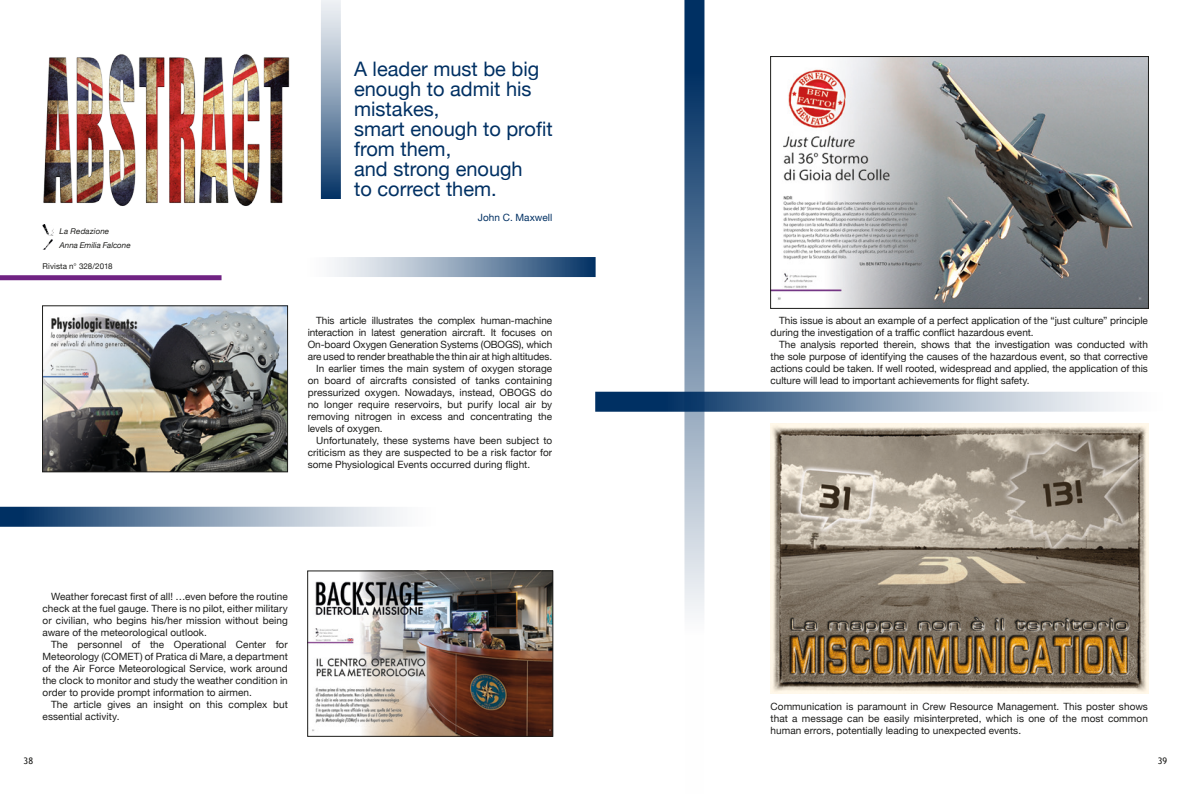
<style>
.page{position:relative;width:1191px;height:794px;background:#fff}
.page>*{position:absolute;margin:0;border:0;box-sizing:border-box;transform-origin:0 0}
.t1{font:20px/20px "Helvetica Neue";color:#003063}
.t2{font:10px/12px "Helvetica Neue";color:#1d1d1b;text-align:justify}
.t3{font:10px "Helvetica Neue";color:#003063}
.t4{font:9px "Trebuchet MS";color:#1d1d1b}
.t5{font:italic 8px/14.1px "Helvetica Neue";color:#1d1d1b}
.t6{font:8px "Helvetica Neue";letter-spacing:.01em;color:#1d1d1b}
</style>
<div class="page">
<svg style="left:595px;top:392px;width:525px;height:20px;background:#7b93ae"></svg>
<img style="left:772px;top:58px;width:374px;height:248px">
<div style="left:770px;top:56px;width:378px;height:252px;border:1px solid #1d1d1b"></div>
<img style="left:44px;top:308px;width:242px;height:162px">
<div style="left:42px;top:306px;width:246px;height:166px;border:1px solid #1d1d1b"></div>
<img style="left:309px;top:573px;width:242px;height:161px">
<div style="left:307px;top:571px;width:246px;height:165px;border:1px solid #1d1d1b"></div>
<img style="left:770px;top:423px;width:378px;height:270px">
<img style="left:43px;top:54px;width:247px;height:152px">
<div style="left:321px;top:0;width:20px;height:199px;background:linear-gradient(to bottom,#fcfcfd,#0b396a)"></div>
<div style="left:305px;top:257px;width:290px;height:20px;background:linear-gradient(to right,#fff,#113e6d)"></div>
<svg style="left:0;top:507px;width:400px;height:20px;background:#8198b1"></svg>
<svg style="left:684px;top:0;width:20px;height:615px;background:#6b86a4"></svg>
<svg style="left:43px;top:224px;width:11px;height:26px"></svg>
<div style="left:0;top:275px;width:221px;height:5px;background:#702383"></div>
<p class="t1" style="left:354px;top:60px;width:200px">A leader must be big enough to admit his mistakes,<br>smart enough to profit from them,<br>and strong enough<br>to correct them.</p>
<p class="t5" style="left:60px;top:224px;width:73px">La Redazione<br>Anna Emilia Falcone</p>
<p class="t6" style="left:43px;top:261px;width:72px">Rivista n° 328/2018</p>
<p class="t3" style="left:478px;top:210px;width:76px">John C. Maxwell</p>
<p class="t2" style="left:316px;top:315px;width:237px">This article illustrates the complex human-machine</p>
<p class="t2" style="left:308px;top:327px;width:246px">interaction in latest generation aircraft. It focuses on</p>
<p class="t2" style="left:308px;top:339px;width:246px">On-board Oxygen Generation Systems (OBOGS), which</p>
<p class="t2" style="left:308px;top:351px;width:246px">are used to render breathable the thin air at high altitudes.</p>
<p class="t2" style="left:316px;top:363px;width:237px">In earlier times the main system of oxygen storage</p>
<p class="t2" style="left:308px;top:375px;width:246px">on board of aircrafts consisted of tanks containing</p>
<p class="t2" style="left:308px;top:387px;width:246px">pressurized oxygen. Nowadays, instead, OBOGS do</p>
<p class="t2" style="left:308px;top:399px;width:246px">no longer require reservoirs, but purify local air by</p>
<p class="t2" style="left:308px;top:411px;width:246px">removing nitrogen in excess and concentrating the</p>
<p class="t2" style="left:308px;top:423px;width:77px">levels of oxygen.</p>
<p class="t2" style="left:316px;top:435px;width:237px">Unfortunately, these systems have been subject to</p>
<p class="t2" style="left:308px;top:447px;width:246px">criticism as they are suspected to be a risk factor for</p>
<p class="t2" style="left:308px;top:459px;width:224px">some Physiological Events occurred during flight.</p>
<p class="t2" style="left:51px;top:591px;width:238px">Weather forecast first of all! …even before the routine</p>
<p class="t2" style="left:43px;top:603px;width:247px">check at the fuel gauge. There is no pilot, either military</p>
<p class="t2" style="left:43px;top:615px;width:247px">or civilian, who begins his/her mission without being</p>
<p class="t2" style="left:43px;top:627px;width:166px">aware of the meteorological outlook.</p>
<p class="t2" style="left:51px;top:639px;width:238px">The personnel of the Operational Center for</p>
<p class="t2" style="left:43px;top:651px;width:247px">Meteorology (COMET) of Pratica di Mare, a department</p>
<p class="t2" style="left:43px;top:663px;width:247px">of the Air Force Meteorological Service, work around</p>
<p class="t2" style="left:43px;top:675px;width:247px">the clock to monitor and study the weather condition in</p>
<p class="t2" style="left:43px;top:687px;width:211px">order to provide prompt information to airmen.</p>
<p class="t2" style="left:51px;top:699px;width:238px">The article gives an insight on this complex but</p>
<p class="t2" style="left:43px;top:711px;width:78px">essential activity.</p>
<p class="t2" style="left:779px;top:315px;width:370px">This issue is about an example of a perfect application of the “just culture” principle</p>
<p class="t2" style="left:770px;top:327px;width:264px">during the investigation of a traffic conflict hazardous event.</p>
<p class="t2" style="left:779px;top:339px;width:370px">The analysis reported therein, shows that the investigation was conducted with</p>
<p class="t2" style="left:770px;top:351px;width:379px">the sole purpose of identifying the causes of the hazardous event, so that corrective</p>
<p class="t2" style="left:770px;top:363px;width:379px">actions could be taken. If well rooted, widespread and applied, the application of this</p>
<p class="t2" style="left:770px;top:375px;width:260px">culture will lead to important achievements for flight safety.</p>
<p class="t2" style="left:770px;top:701px;width:379px">Communication is paramount in Crew Resource Management. This poster shows that a message can be easily misinterpreted, which is one of the most common human errors, potentially leading to unexpected events.</p>
<p class="t4" style="left:24px;top:755px;width:11px">38</p>
<p class="t4" style="left:1157px;top:755px;width:11px">39</p>
</div>
